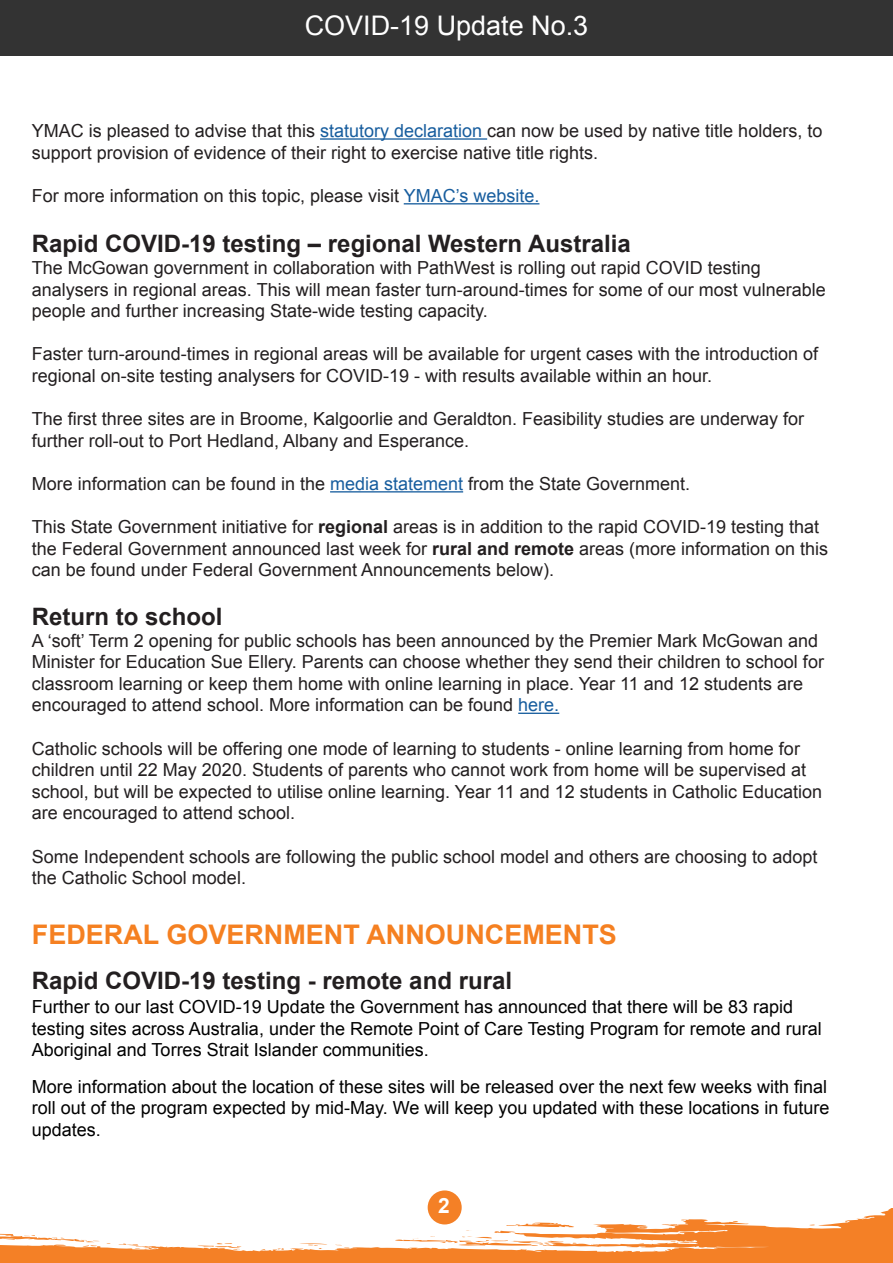
<style>
.page{position:relative;width:893px;height:1263px;background:#fff}
.page>*{position:absolute;margin:0;border:0;box-sizing:border-box;transform-origin:0 0}
.t1{font:700 27px "Arial";color:#f58021}
.t2{font:27px "Arial";color:#fff}
.t3{font:700 24px "Arial";color:#231f20}
.Paragraph_Style_1{font:700 21px "Arial";color:#fff}
.t4{font:18px/21.6px "Arial";color:#231f20}
.t5{font:18px/21.6px "Arial";color:#000}
.s1{color:#175d9e}
.s2{font-weight:700}
</style>
<div class="page">
<div style="left:0;top:1209px;width:893px;height:54px;background:#f48026"></div>
<svg style="left:0;top:1208px;width:893px;height:44px"></svg>
<div style="left:0;top:1193px;width:527px;height:48px;background:#fff"></div>
<div style="left:0;top:0;width:893px;height:55px;background:#333"></div>
<hr style="left:320px;top:138px;width:167px;height:2px;background:#175d9e">
<hr style="left:404px;top:203px;width:135px;height:1px;background:#175d9e">
<hr style="left:330px;top:491px;width:133px;height:1px;background:#175d9e">
<hr style="left:518px;top:713px;width:41px;height:1px;background:#175d9e">
<div style="left:428px;top:1190px;width:34px;height:34px;background:#f48026;border-radius:50%"></div>
<p class="t2" style="left:305px;top:8px;width:285px">COVID-19 Update No.3</p>
<p class="t4" style="left:32px;top:120px;width:792px">YMAC is pleased to advise that this <span class="s1">statutory declaration</span> can now be used by native title holders, to support provision of evidence of their right to exercise native title rights.</p>
<p class="t4" style="left:32px;top:185px;width:509px">For more information on this topic, please visit <span class="s1">YMAC’s website.</span></p>
<p class="t3" style="left:32px;top:228px;width:600px">Rapid COVID-19 testing – regional Western Australia</p>
<p class="t4" style="left:32px;top:257px;width:795px">The McGowan government in collaboration with PathWest is rolling out rapid COVID testing analysers in regional areas. This will mean faster turn-around-times for some of our most vulnerable people and further increasing State-wide testing capacity.</p>
<p class="t4" style="left:32px;top:343px;width:788px">Faster turn-around-times in regional areas will be available for urgent cases with the introduction of regional on-site testing analysers for COVID-19 - with results available within an hour.</p>
<p class="t4" style="left:32px;top:408px;width:774px">The first three sites are in Broome, Kalgoorlie and Geraldton. Feasibility studies are underway for further roll-out to Port Hedland, Albany and Esperance.</p>
<p class="t4" style="left:32px;top:473px;width:660px">More information can be found in the <span class="s1">media statement</span> from the State Government.</p>
<p class="t4" style="left:32px;top:516px;width:798px">This State Government initiative for <span class="s2">regional</span> areas is in addition to the rapid COVID-19 testing that the Federal Government announced last week for <span class="s2">rural and remote</span> areas (more information on this can be found under Federal Government Announcements below).</p>
<p class="t3" style="left:32px;top:600px;width:192px">Return to school</p>
<p class="t4" style="left:32px;top:630px;width:794px">A ‘soft’ Term 2 opening for public schools has been announced by the Premier Mark McGowan and Minister for Education Sue Ellery. Parents can choose whether they send their children to school for classroom learning or keep them home with online learning in place. Year 11 and 12 students are encouraged to attend school. More information can be found <span class="s1">here.</span></p>
<p class="t4" style="left:32px;top:738px;width:792px">Catholic schools will be offering one mode of learning to students - online learning from home for children until 22 May 2020. Students of parents who cannot work from home will be supervised at school, but will be expected to utilise online learning. Year 11 and 12 students in Catholic Education are encouraged to attend school.</p>
<p class="t4" style="left:32px;top:846px;width:787px">Some Independent schools are following the public school model and others are choosing to adopt the Catholic School model.</p>
<p class="t1" style="left:32px;top:916px;width:587px">FEDERAL GOVERNMENT ANNOUNCEMENTS</p>
<p class="t3" style="left:32px;top:964px;width:482px">Rapid COVID-19 testing - remote and rural</p>
<p class="t5" style="left:32px;top:996px;width:792px">Further to our last COVID-19 Update the Government has announced that there will be 83 rapid testing sites across Australia, under the Remote Point of Care Testing Program for remote and rural<br>Aboriginal and Torres Strait Islander communities.</p>
<p class="t5" style="left:32px;top:1076px;width:799px">More information about the location of these sites will be released over the next few weeks with final roll out of the program expected by mid-May. We will keep you updated with these locations in future updates.</p>
<p class="Paragraph_Style_1" style="left:438px;top:1192px;width:13px">2</p>
</div>
